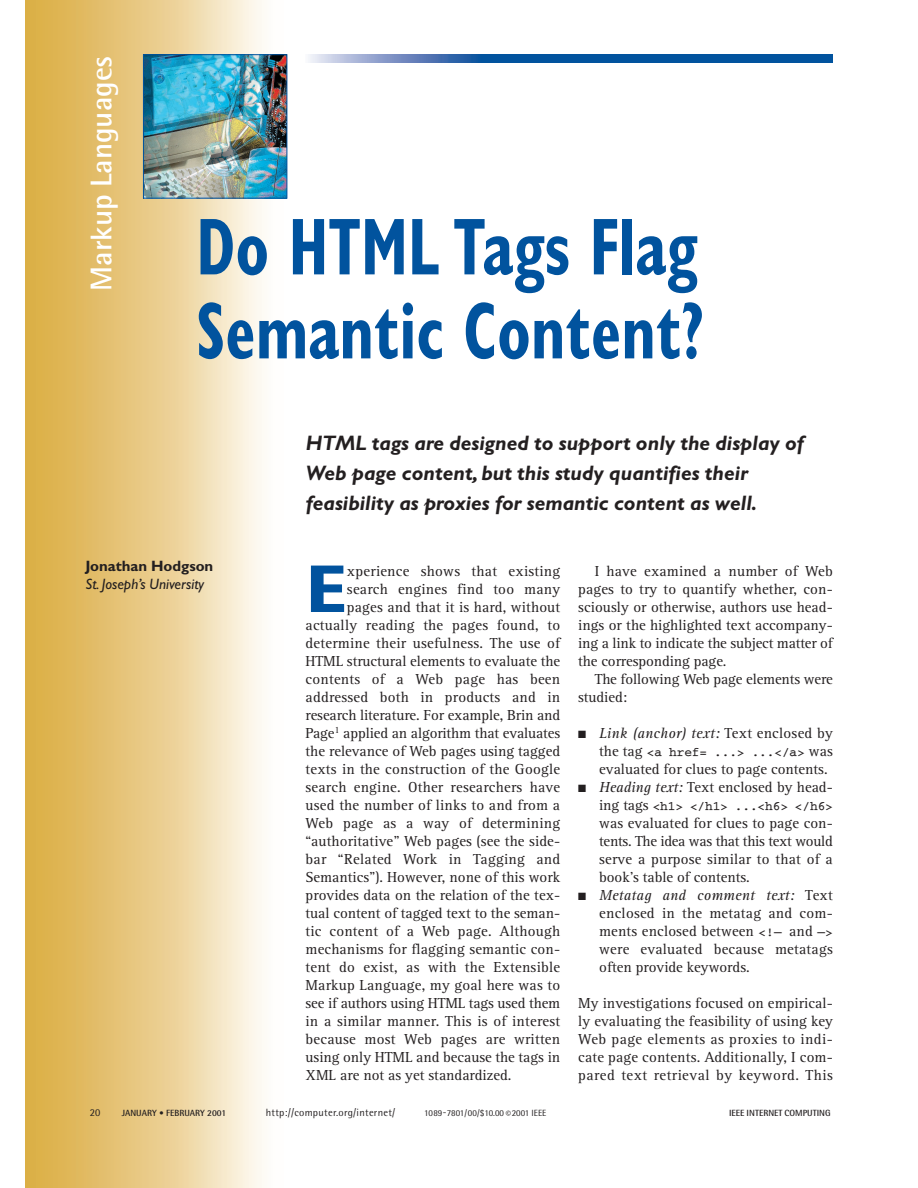
<style>
.page{position:relative;width:918px;height:1188px;background:#fff}
.page>*{position:absolute;margin:0;border:0;box-sizing:border-box;transform-origin:0 0}
.t1{font:700 condensed 81px/84px "Gill Sans";color:#01539e;scale:.8 1}
.t2{font:700 condensed 67.95px "Gill Sans";color:#01539e;scale:1.2 1}
.t3{font:700 30px "Rotis Semi Sans";color:#fff}
.t4{font:italic 700 21px/30px "Gill Sans";color:#231f20}
.t5{font:15px/18px "Rotis Serif";letter-spacing:.01em;color:#231f20;text-align:justify}
.t6{font:15px/18px "Rotis Serif";letter-spacing:-.01em;color:#231f20}
.t7{font:italic 15px "Rotis Serif";letter-spacing:.015em;color:#231f20}
.t8{font:italic 15px "Gill Sans";color:#231f20}
.t9{font:700 15px "Gill Sans";color:#231f20}
.t10{font:12.75px "Program Two";letter-spacing:-.005em;color:#231f20}
.t11{font:10.5px "Rotis Semi Sans";letter-spacing:.025em;color:#231f20}
.t12{font:700 9px "Rotis Semi Sans";color:#231f20}
.t13{font:9px "Rotis Semi Sans";color:#231f20}
.s1{font-style:normal}
.s2{font-family:"Rotis Serif";font-size:15px}
.s3{font-style:italic}
.s4{font-family:"Program Two";font-size:12.75px}
.s5{font-size:10.5px}
</style>
<div class="page">
<img style="left:26px;top:0;width:238px;height:1188px">
<img style="left:145px;top:56px;width:140px;height:141px">
<div style="left:143px;top:54px;width:144px;height:145px;border:1px solid #01539e"></div>
<div style="left:477px;top:54px;width:355px;height:9px;background:#01539e"></div>
<svg style="left:308px;top:54px;width:169px;height:9px;background:#7f98c7"></svg>
<h3 class="t3" style="left:91px;top:291px;width:237px;rotate:-90deg">Markup Languages</h3>
<h1 class="t1" style="left:196px;top:214px;width:637px">Do HTML Tags Flag<br>Semantic Content?</h1>
<h3 class="t4" style="left:306px;top:431px;width:500px">HTML tags are designed to support only the display of<br>Web page content, but this study quantifies their feasibility as proxies for semantic content as well.</h3>
<p class="t9" style="left:86px;top:561px;width:129px">Jonathan Hodgson</p>
<p class="t8" style="left:86px;top:579px;width:120px">St. Joseph’s University</p>
<h2 class="t2" style="left:306px;top:566px;width:36px">E</h2>
<p class="t5" style="left:347px;top:563px;width:215px">xperience shows that existing</p>
<p class="t5" style="left:347px;top:581px;width:215px">search engines find too many</p>
<p class="t5" style="left:347px;top:599px;width:215px">pages and that it is hard, without</p>
<p class="t5" style="left:306px;top:617px;width:256px">actually reading the pages found, to</p>
<p class="t5" style="left:306px;top:635px;width:256px">determine their usefulness. The use of</p>
<p class="t5" style="left:306px;top:653px;width:256px">HTML structural elements to evaluate the</p>
<p class="t5" style="left:306px;top:671px;width:256px">contents of a Web page has been</p>
<p class="t5" style="left:306px;top:689px;width:256px">addressed both in products and in</p>
<p class="t5" style="left:306px;top:707px;width:256px">research literature. For example, Brin and</p>
<p class="t6" style="left:306px;top:725px;width:256px">Page<sup>1</sup> applied an algorithm that evaluates</p>
<p class="t5" style="left:306px;top:743px;width:256px">the relevance of Web pages using tagged</p>
<p class="t5" style="left:306px;top:761px;width:256px">texts in the construction of the Google</p>
<p class="t5" style="left:306px;top:779px;width:256px">search engine. Other researchers have</p>
<p class="t5" style="left:306px;top:797px;width:256px">used the number of links to and from a</p>
<p class="t5" style="left:306px;top:815px;width:256px">Web page as a way of determining</p>
<p class="t5" style="left:306px;top:833px;width:256px">“authoritative” Web pages (see the side-</p>
<p class="t5" style="left:306px;top:851px;width:256px">bar “Related Work in Tagging and</p>
<p class="t5" style="left:306px;top:869px;width:256px">Semantics”). However, none of this work</p>
<p class="t5" style="left:306px;top:887px;width:256px">provides data on the relation of the tex-</p>
<p class="t5" style="left:306px;top:905px;width:256px">tual content of tagged text to the seman-</p>
<p class="t5" style="left:306px;top:923px;width:256px">tic content of a Web page. Although</p>
<p class="t5" style="left:306px;top:941px;width:256px">mechanisms for flagging semantic con-</p>
<p class="t5" style="left:306px;top:959px;width:256px">tent do exist, as with the Extensible</p>
<p class="t5" style="left:306px;top:977px;width:256px">Markup Language, my goal here was to</p>
<p class="t6" style="left:306px;top:995px;width:256px">see if authors using HTML tags used them</p>
<p class="t5" style="left:306px;top:1013px;width:256px">in a similar manner. This is of interest</p>
<p class="t5" style="left:306px;top:1031px;width:256px">because most Web pages are written</p>
<p class="t5" style="left:306px;top:1049px;width:256px">using only HTML and because the tags in</p>
<p class="t5" style="left:306px;top:1067px;width:208px">XML are not as yet standardized.</p>
<p class="t5" style="left:578px;top:563px;width:256px;text-indent:17px">I have examined a number of Web pages to try to quantify whether, con&shy;sciously or otherwise, authors use head&shy;ings or the highlighted text accompany&shy;ing a link to indicate the subject matter of the corresponding page.</p>
<p class="t6" style="left:578px;top:671px;width:256px;text-indent:17px">The following Web page elements were studied:</p>
<p class="t7" style="left:578px;top:728px;width:256px">■ Link (anchor) text: <span class="s1">Text enclosed by</span></p>
<p class="t10" style="left:599px;top:748px;width:235px"><span class="s2">the tag</span> &lt;a href= ...&gt; ...&lt;/a&gt; <span class="s2">was</span></p>
<p class="t5" style="left:599px;top:761px;width:230px">evaluated for clues to page contents.</p>
<p class="t5" style="left:578px;top:779px;width:256px">■ <span class="s3">Heading text:</span> Text enclosed by head-</p>
<p class="t10" style="left:599px;top:802px;width:235px"><span class="s2">ing tags</span> &lt;h1&gt; &lt;/h1&gt; ...&lt;h6&gt; &lt;/h6&gt;</p>
<p class="t5" style="left:599px;top:815px;width:235px">was evaluated for clues to page con&shy;tents. The idea was that this text would serve a purpose similar to that of a book’s table of contents.</p>
<p class="t5" style="left:599px;top:887px;width:235px;text-indent:-21px">■ <span class="s3">Metatag and comment text:</span> Text enclosed in the metatag and com&shy;ments enclosed between <span class="s4">&lt;!—</span> and <span class="s4">—&gt; </span>were evaluated because metatags often provide keywords.</p>
<p class="t5" style="left:578px;top:995px;width:256px">My investigations focused on empirical&shy;ly evaluating the feasibility of using key Web page elements as proxies to indi&shy;cate page contents. Additionally, I com&shy;pared text retrieval by keyword. This</p>
<p class="t11" style="left:90px;top:1109px;width:12px">20</p>
<p class="t12" style="left:122px;top:1110px;width:106px">JANUARY • FEBRUARY 2001</p>
<p class="t11" style="left:266px;top:1109px;width:131px">http://computer.org/internet/</p>
<p class="t13" style="left:424px;top:1110px;width:124px">1089-7801/00/$10.00 <span class="s5">©</span>2001 IEEE</p>
<p class="t12" style="left:729px;top:1110px;width:103px">IEEE INTERNET COMPUTING</p>
</div>
